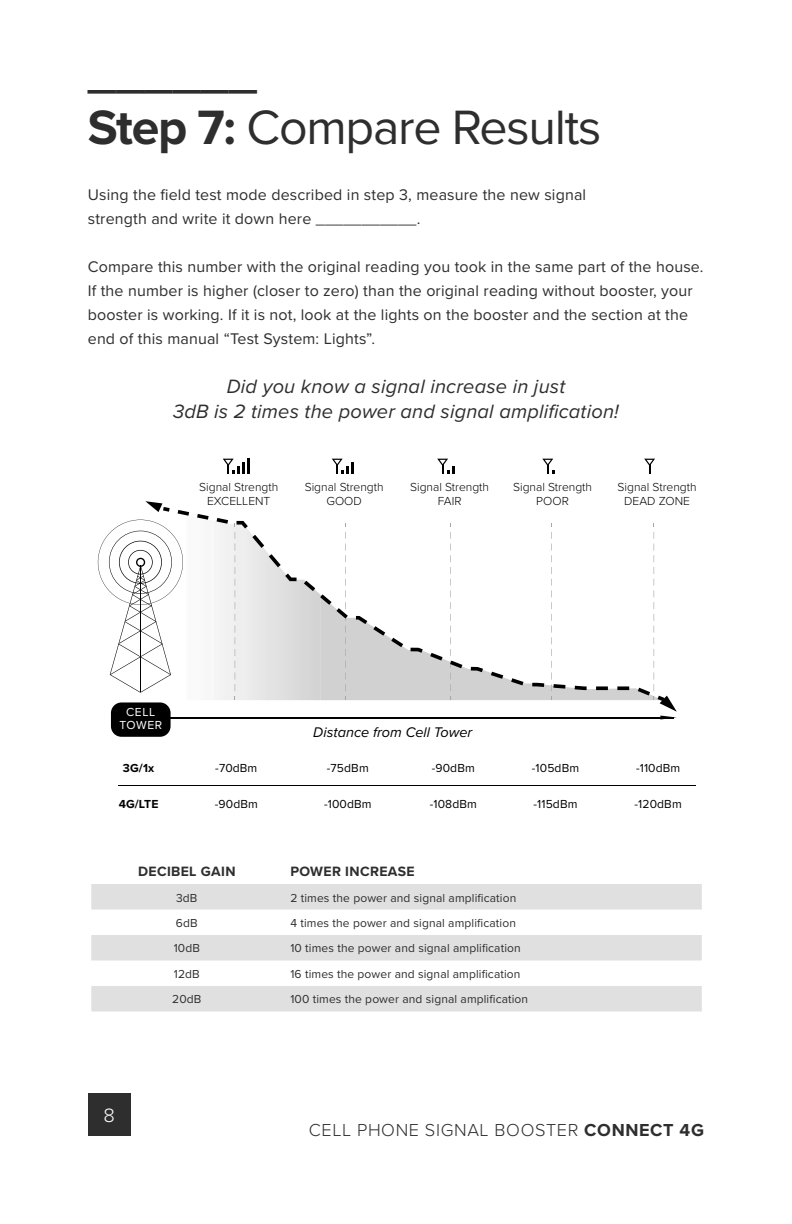
<style>
.page{position:relative;width:792px;height:1224px;background:#fff}
.page>*{position:absolute;margin:0;border:0;box-sizing:border-box;transform-origin:0 0}
.t1{font:50px/56px "Proxima Nova";letter-spacing:-.025em;color:#2e2e2e}
.t2{font:italic 20px/25px "Proxima Nova";letter-spacing:.01em;color:#2e2e2e;text-align:center}
.t3{font:300 20px "Proxima Nova";color:#fff}
.t4{font:300 18px "Proxima Nova";letter-spacing:.035em;color:#2e2e2e}
.t5{font:16px/24px "Proxima Nova";letter-spacing:.01em;color:#2e2e2e}
.t6{font:italic 14.4px "Proxima Nova";color:#000}
.t7{font:700 14px "Proxima Nova";letter-spacing:.025em;color:#2e2e2e}
.t8{font:12px "Proxima Nova";letter-spacing:.01em;color:#2e2e2e}
.t9{font:300 12px/14.4px "Proxima Nova";color:#000;text-align:center}
.t10{font:12px "Proxima Nova";letter-spacing:.01em;color:#000}
.t11{font:700 12px "Proxima Nova";letter-spacing:.01em;color:#000}
.t12{font:12px/12px "Proxima Nova";letter-spacing:.05em;color:#fff;text-align:center}
.s1{font-weight:600}
.s2{font-weight:700}
</style>
<div class="page">
<div style="left:88px;top:1094px;width:42px;height:42px;background:#2e2e2e"></div>
<img style="left:215px;top:520px;width:106px;height:180px">
<hr style="left:114px;top:717px;width:560px;height:1px;background:#000">
<div style="left:111px;top:702px;width:60px;height:35px;background:#000;border-radius:11px"></div>
<svg style="left:223px;top:458px;width:27px;height:16px"></svg>
<svg style="left:332px;top:459px;width:22px;height:15px"></svg>
<svg style="left:437px;top:459px;width:17px;height:15px"></svg>
<svg style="left:542px;top:459px;width:12px;height:15px"></svg>
<svg style="left:644px;top:459px;width:11px;height:15px"></svg>
<svg style="left:235px;top:521px;width:62px;height:179px"></svg>
<svg style="left:304px;top:581px;width:17px;height:114px;background:#d2d2d2"></svg>
<svg style="left:321px;top:523px;width:356px;height:197px"></svg>
<svg style="left:98px;top:501px;width:130px;height:192px"></svg>
<hr style="left:118px;top:785px;width:578px;height:1px;background:#000">
<svg style="left:91px;top:884px;width:611px;height:127px;fill:#e0e0e0"></svg>
<h1 class="t1" style="left:88px;top:48px;width:515px"><span class="s1">______<br></span><span class="s2">Step 7:</span> Compare Results</h1>
<p class="t5" style="left:88px;top:184px;width:500px">Using the field test mode described in step 3, measure the new signal strength and write it down here ___________.</p>
<p class="t5" style="left:88px;top:256px;width:617px">Compare this number with the original reading you took in the same part of the house.<br>If the number is higher (closer to zero) than the original reading without booster, your booster is working. If it is not, look at the lights on the booster and the section at the end of this manual “Test System: Lights”.</p>
<p class="t2" style="left:173px;top:375px;width:447px">Did you know a signal increase in just<br>3dB is 2 times the power and signal amplification!</p>
<p class="t9" style="left:199px;top:480px;width:81px">Signal Strength<br>EXCELLENT</p>
<p class="t9" style="left:410px;top:480px;width:81px">Signal Strength<br>FAIR</p>
<p class="t9" style="left:305px;top:480px;width:81px">Signal Strength<br>GOOD</p>
<p class="t9" style="left:513px;top:480px;width:81px">Signal Strength<br>POOR</p>
<p class="t9" style="left:618px;top:480px;width:81px">Signal Strength<br>DEAD ZONE</p>
<p class="t12" style="left:119px;top:706px;width:44px">CELL<br>TOWER</p>
<p class="t11" style="left:123px;top:763px;width:33px">3G/1x</p>
<p class="t11" style="left:119px;top:799px;width:41px">4G/LTE</p>
<p class="t10" style="left:215px;top:761px;width:44px">-70dBm</p>
<p class="t10" style="left:215px;top:797px;width:45px">-90dBm</p>
<p class="t6" style="left:313px;top:726px;width:161px">Distance from Cell Tower</p>
<p class="t10" style="left:327px;top:761px;width:43px">-75dBm</p>
<p class="t10" style="left:324px;top:797px;width:49px">-100dBm</p>
<p class="t10" style="left:432px;top:761px;width:45px">-90dBm</p>
<p class="t10" style="left:430px;top:797px;width:49px">-108dBm</p>
<p class="t10" style="left:532px;top:761px;width:49px">-105dBm</p>
<p class="t10" style="left:534px;top:797px;width:45px">-115dBm</p>
<p class="t10" style="left:636px;top:761px;width:46px">-110dBm</p>
<p class="t10" style="left:635px;top:797px;width:49px">-120dBm</p>
<p class="t7" style="left:138px;top:866px;width:99px">DECIBEL GAIN</p>
<p class="t7" style="left:290px;top:866px;width:126px">POWER INCREASE</p>
<p class="t8" style="left:176px;top:893px;width:23px">3dB</p>
<p class="t8" style="left:290px;top:893px;width:227px">2 times the power and signal amplification</p>
<p class="t8" style="left:176px;top:918px;width:23px">6dB</p>
<p class="t8" style="left:290px;top:918px;width:227px">4 times the power and signal amplification</p>
<p class="t8" style="left:174px;top:944px;width:28px">10dB</p>
<p class="t8" style="left:290px;top:944px;width:232px">10 times the power and signal amplification</p>
<p class="t8" style="left:174px;top:969px;width:27px">12dB</p>
<p class="t8" style="left:290px;top:969px;width:232px">16 times the power and signal amplification</p>
<p class="t8" style="left:172px;top:995px;width:31px">20dB</p>
<p class="t8" style="left:290px;top:995px;width:239px">100 times the power and signal amplification</p>
<p class="t3" style="left:103px;top:1108px;width:13px">8</p>
<p class="t4" style="left:309px;top:1124px;width:397px">CELL PHONE SIGNAL BOOSTER <span class="s2">CONNECT 4G</span></p>
</div>
